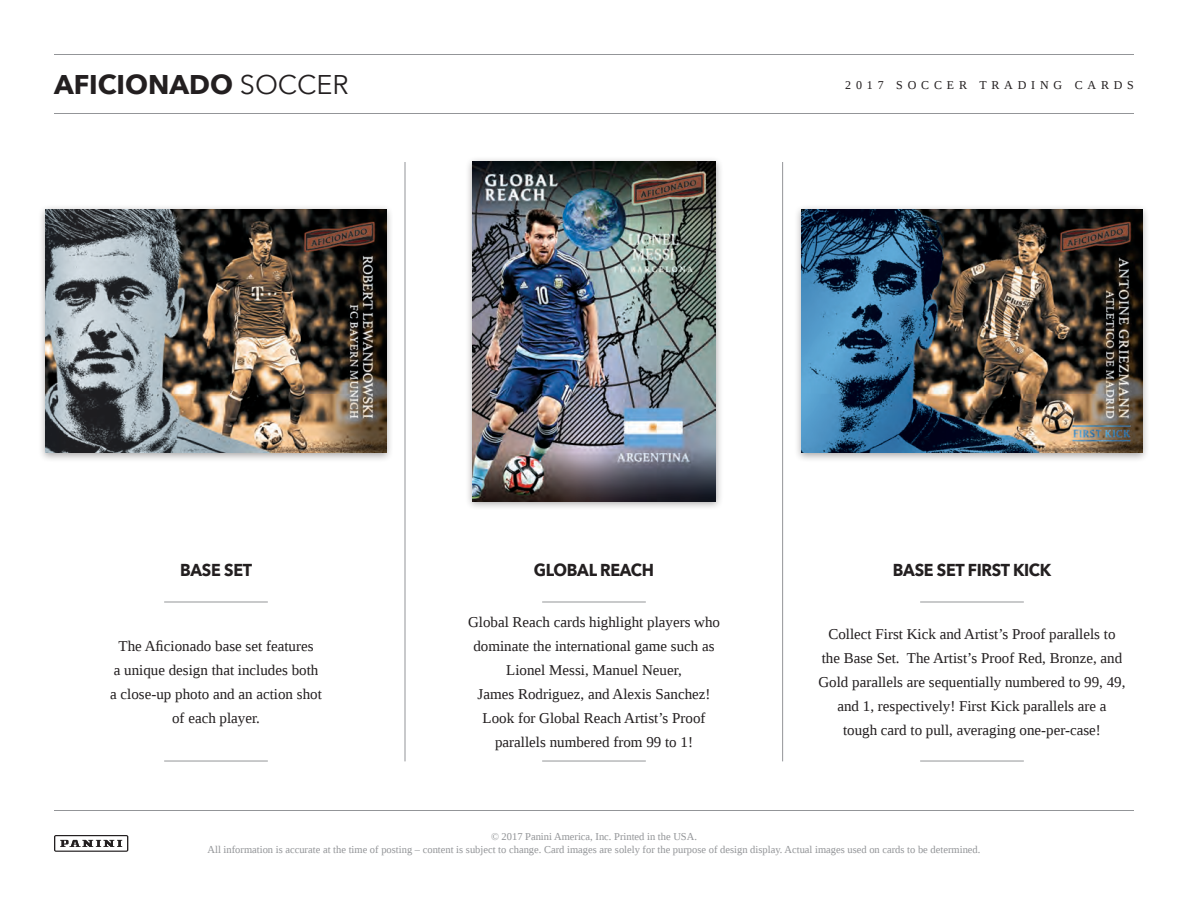
<style>
.page{position:relative;width:1188px;height:918px;background:#fff}
.page>*{position:absolute;margin:0;border:0;box-sizing:border-box;transform-origin:0 0}
.t1{font:700 27px "Avenir Next";color:#231f20}
.t2{font:700 17.25px "Avenir Next";letter-spacing:-.02em;color:#231f20;scale:.93 1}
.t3{font:15px/24px "Liberation Serif";color:#231f20;text-align:center}
.t4{font:12px "Liberation Serif";letter-spacing:.4em;color:#231f20}
.t5{font:10.5px/12.6px "Liberation Serif";color:#939598;text-align:center}
.s1{font-weight:400}
</style>
<div class="page">
<hr style="left:405px;top:162px;width:1px;height:599px;background:#939598">
<hr style="left:782px;top:162px;width:1px;height:599px;background:#939598">
<hr style="left:164px;top:602px;width:104px;height:1px;background:#939598">
<hr style="left:164px;top:761px;width:104px;height:1px;background:#939598">
<hr style="left:542px;top:602px;width:104px;height:1px;background:#939598">
<hr style="left:542px;top:761px;width:104px;height:1px;background:#939598">
<hr style="left:920px;top:602px;width:104px;height:1px;background:#939598">
<hr style="left:920px;top:761px;width:104px;height:1px;background:#939598">
<hr style="left:54px;top:113px;width:1080px;height:1px;background:#939598">
<hr style="left:54px;top:54px;width:1080px;height:1px;background:#939598">
<hr style="left:54px;top:810px;width:1080px;height:1px;background:#939598">
<svg style="left:54px;top:835px;width:74px;height:17px"></svg>
<div style="left:465px;top:156px;width:258px;height:355px;background:#231f20;opacity:.4"></div>
<img style="left:472px;top:161px;width:244px;height:340px">
<div style="left:795px;top:205px;width:355px;height:258px;background:#231f20;opacity:.4"></div>
<img style="left:802px;top:210px;width:340px;height:243px">
<div style="left:39px;top:205px;width:355px;height:258px;background:#231f20;opacity:.4"></div>
<img style="left:46px;top:210px;width:340px;height:243px">
<h1 class="t1" style="left:54px;top:62px;width:296px">AFICIONADO <span class="s1">SOCCER</span></h1>
<p class="t4" style="left:845px;top:77px;width:290px">2017 SOCCER TRADING CARDS</p>
<p class="t2" style="left:180px;top:555px;width:79px">BASE SET</p>
<p class="t2" style="left:534px;top:555px;width:131px">GLOBAL REACH</p>
<p class="t3" style="left:119px;top:634px;width:196px">The Aficionado base set features</p>
<p class="t3" style="left:114px;top:658px;width:206px">a unique design that includes both</p>
<p class="t3" style="left:110px;top:682px;width:213px">a close-up photo and an action shot</p>
<p class="t3" style="left:172px;top:706px;width:89px">of each player.</p>
<p class="t3" style="left:468px;top:610px;width:254px">Global Reach cards highlight players who dominate the international game such as</p>
<p class="t3" style="left:506px;top:658px;width:177px">Lionel Messi, Manuel Neuer,</p>
<p class="t3" style="left:478px;top:682px;width:234px">James Rodriguez, and Alexis Sanchez!</p>
<p class="t3" style="left:483px;top:706px;width:224px">Look for Global Reach Artist’s Proof</p>
<p class="t3" style="left:495px;top:730px;width:199px">parallels numbered from 99 to 1!</p>
<p class="t2" style="left:893px;top:555px;width:172px">BASE SET FIRST KICK</p>
<p class="t3" style="left:818px;top:622px;width:309px">Collect First Kick and Artist’s Proof parallels to the Base Set. The Artist’s Proof Red, Bronze, and Gold parallels are sequentially numbered to 99, 49, and 1, respectively! First Kick parallels are a</p>
<p class="t3" style="left:843px;top:718px;width:259px">tough card to pull, averaging one-per-case!</p>
<p class="t5" style="left:208px;top:831px;width:774px">© 2017 Panini America, Inc. Printed in the USA.<br>All information is accurate at the time of posting – content is subject to change. Card images are solely for the purpose of design display. Actual images used on cards to be determined.</p>
</div>
